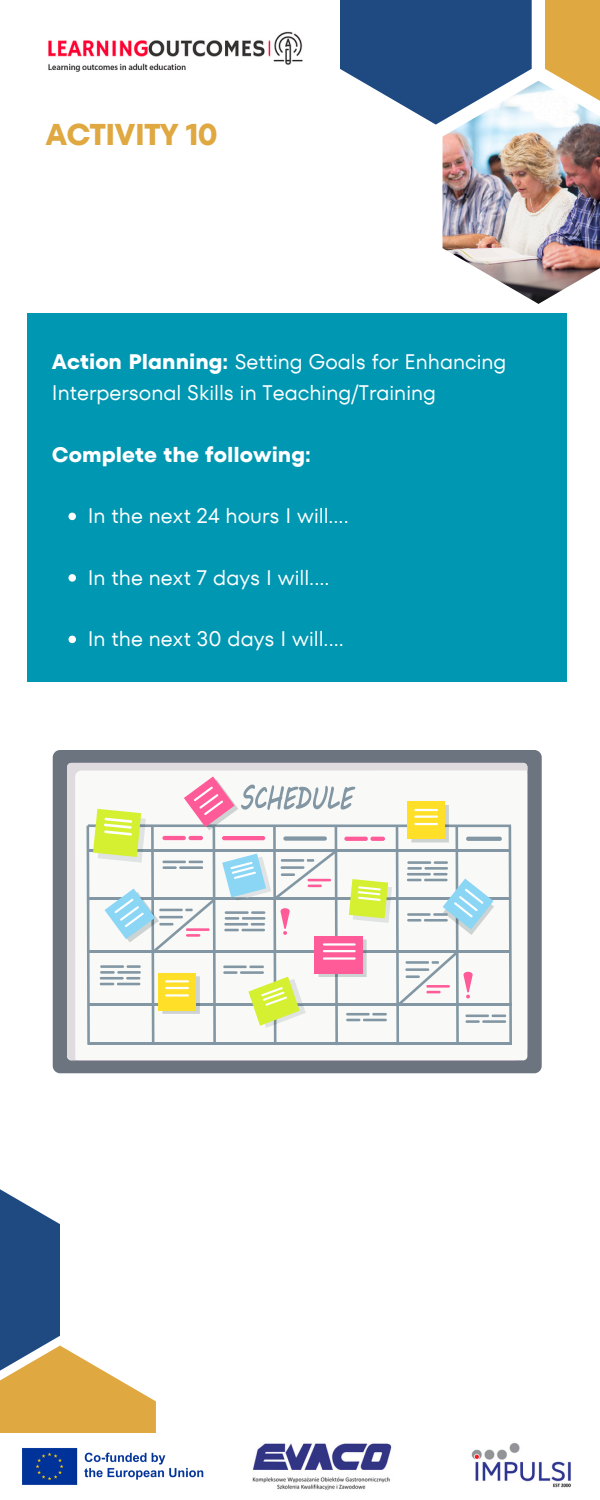
<style>
.page{position:relative;width:600px;height:1500px;background:#fff}
.page>*{position:absolute;margin:0;border:0;box-sizing:border-box;transform-origin:0 0}
.t1{font:700 30px "TT Fors";letter-spacing:-.035em;color:#dfa841}
.t2{font:21px/30.8px "TT Fors";color:#fff}
.t3{font:700 21px "TT Fors";color:#fff}
.s1{font-weight:700}
</style>
<div class="page">
<svg style="left:0;top:1346px;width:156px;height:87px;fill:#dfa841"></svg>
<img style="left:252px;top:1443px;width:140px;height:47px">
<img style="left:471px;top:1442px;width:100px;height:46px">
<img style="left:48px;top:31px;width:255px;height:41px">
<svg style="left:0;top:1189px;width:60px;height:203px;background:#576f88"></svg>
<div style="left:27px;top:314px;width:540px;height:368px;background:#0097b2"></div>
<img style="left:22px;top:1448px;width:182px;height:37px">
<img style="left:443px;top:81px;width:157px;height:223px">
<svg style="left:340px;top:0;width:192px;height:125px;fill:#1f4a81"></svg>
<svg style="left:545px;top:0;width:55px;height:125px;fill:#dfa841"></svg>
<div style="left:53px;top:750px;width:489px;height:323px;background:#6c747f;border-radius:7px"></div>
<svg style="left:67px;top:763px;width:460px;height:297px;background:#f1f1f0"></svg>
<svg style="left:87px;top:776px;width:425px;height:269px;background:#e4e4dc"></svg>
<svg style="left:68px;top:513px;width:8px;height:7px"></svg>
<svg style="left:68px;top:574px;width:8px;height:8px"></svg>
<svg style="left:68px;top:636px;width:8px;height:7px"></svg>
<p class="t1" style="left:46px;top:113px;width:174px">ACTIVITY 10</p>
<p class="t2" style="left:52px;top:347px;width:456px"><span class="s1">Action Planning:</span> Setting Goals for Enhancing<br>Interpersonal Skills in Teaching/Training</p>
<p class="t3" style="left:52px;top:440px;width:260px">Complete the following:</p>
<p class="t2" style="left:88px;top:500px;width:263px">In the next 24 hours I will....</p>
<p class="t2" style="left:88px;top:562px;width:243px">In the next 7 days I will....</p>
<p class="t2" style="left:88px;top:623px;width:258px">In the next 30 days I will....</p>
</div>
